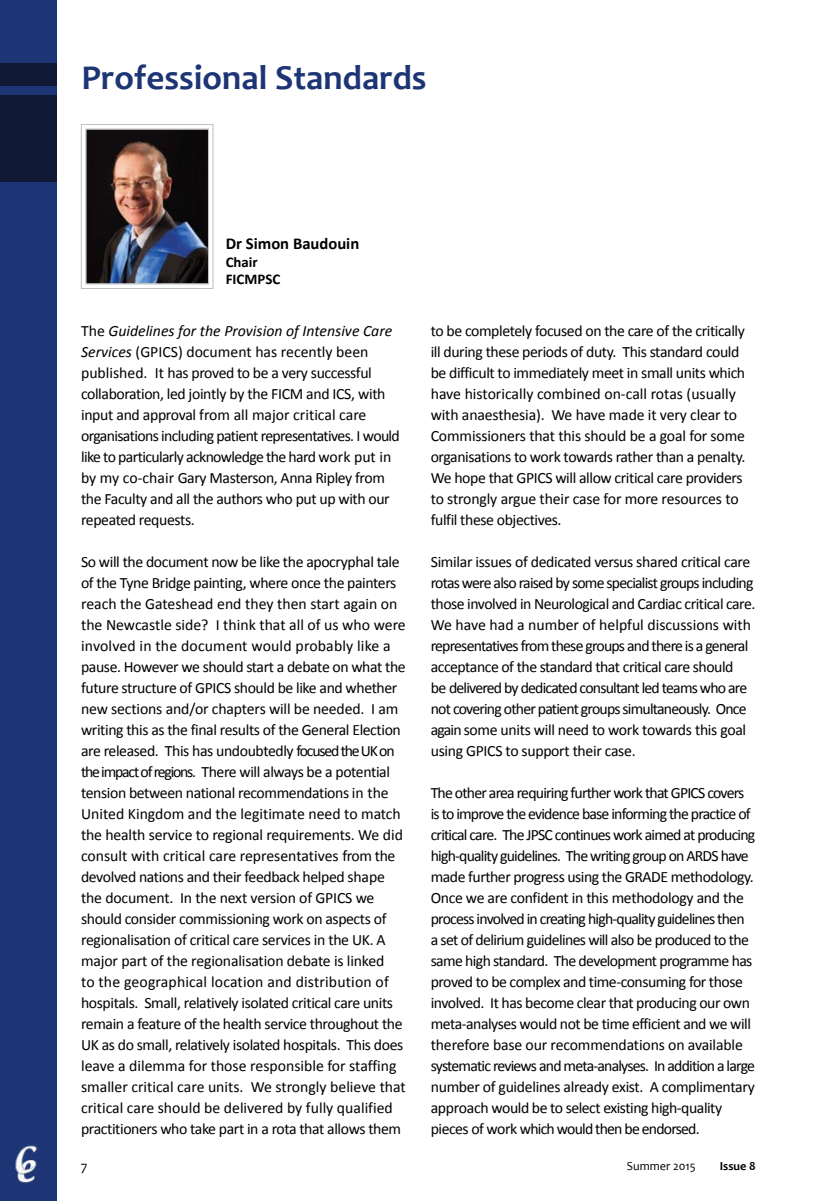
<style>
.page{position:relative;width:819px;height:1201px;background:#fff}
.page>*{position:absolute;margin:0;border:0;box-sizing:border-box;transform-origin:0 0}
.t1{font:700 35px "Candara";color:#1d3575}
.t2{font:700 16.62px "Calibri";color:#000}
.t3{font:15.75px/21px "Calibri";letter-spacing:-.025em;color:#000}
.t4{font:700 14.88px/17.5px "Calibri";color:#000}
.t5{font:14px "Candara";color:#000}
.t6{font:12.25px "Candara";color:#000}
.t7{font:700 12.25px "Candara";color:#000}
.s1{font-style:italic}
</style>
<div class="page">
<div style="left:0;top:0;width:56px;height:1200px;background:#1d3575"></div>
<div style="left:0;top:95px;width:56px;height:87px;background:#0f1934"></div>
<div style="left:0;top:64px;width:56px;height:22px;background:#0f1934"></div>
<img style="left:15px;top:1145px;width:22px;height:38px">
<img style="left:80px;top:124px;width:134px;height:165px">
<div style="left:85px;top:129px;width:124px;height:155px;border:1px solid #bcbec0"></div>
<h1 class="t1" style="left:81px;top:55px;width:347px">Professional Standards</h1>
<p class="t2" style="left:226px;top:233px;width:135px">Dr Simon Baudouin</p>
<p class="t4" style="left:226px;top:253px;width:56px">Chair<br>FICMPSC</p>
<p class="t3" style="left:81px;top:320px;width:320px">The <span class="s1">Guidelines for the Provision of Intensive Care Services</span> (GPICS) document has recently been published. It has proved to be a very successful collaboration, led jointly by the FICM and ICS, with input and approval from all major critical care organisations including patient representatives. I would like to particularly acknowledge the hard work put in by my co-chair Gary Masterson, Anna Ripley from the Faculty and all the authors who put up with our repeated requests.</p>
<p class="t3" style="left:81px;top:551px;width:326px">So will the document now be like the apocryphal tale of the Tyne Bridge painting, where once the painters reach the Gateshead end they then start again on the Newcastle side? I think that all of us who were involved in the document would probably like a pause. However we should start a debate on what the future structure of GPICS should be like and whether new sections and/or chapters will be needed. I am writing this as the final results of the General Election are released. This has undoubtedly focused the UK on the impact of regions. There will always be a potential tension between national recommendations in the United Kingdom and the legitimate need to match the health service to regional requirements. We did consult with critical care representatives from the devolved nations and their feedback helped shape the document. In the next version of GPICS we should consider commissioning work on aspects of regionalisation of critical care services in the UK. A major part of the regionalisation debate is linked<br>to the geographical location and distribution of hospitals. Small, relatively isolated critical care units remain a feature of the health service throughout the UK as do small, relatively isolated hospitals. This does leave a dilemma for those responsible for staffing smaller critical care units. We strongly believe that critical care should be delivered by fully qualified practitioners who take part in a rota that allows them</p>
<p class="t3" style="left:430px;top:320px;width:316px">to be completely focused on the care of the critically ill during these periods of duty. This standard could be difficult to immediately meet in small units which have historically combined on-call rotas (usually with anaesthesia). We have made it very clear to Commissioners that this should be a goal for some organisations to work towards rather than a penalty.<br>We hope that GPICS will allow critical care providers to strongly argue their case for more resources to fulfil these objectives.</p>
<p class="t3" style="left:430px;top:551px;width:326px">Similar issues of dedicated versus shared critical care rotas were also raised by some specialist groups including those involved in Neurological and Cardiac critical care.<br>We have had a number of helpful discussions with representatives from these groups and there is a general acceptance of the standard that critical care should<br>be delivered by dedicated consultant led teams who are not covering other patient groups simultaneously. Once again some units will need to work towards this goal using GPICS to support their case.</p>
<p class="t3" style="left:430px;top:782px;width:326px">The other area requiring further work that GPICS covers is to improve the evidence base informing the practice of critical care. The JPSC continues work aimed at producing high-quality guidelines. The writing group on ARDS have made further progress using the GRADE methodology.<br>Once we are confident in this methodology and the process involved in creating high-quality guidelines then a set of delirium guidelines will also be produced to the same high standard. The development programme has proved to be complex and time-consuming for those involved. It has become clear that producing our own meta-analyses would not be time efficient and we will therefore base our recommendations on available systematic reviews and meta-analyses. In addition a large number of guidelines already exist. A complimentary approach would be to select existing high-quality pieces of work which would then be endorsed.</p>
<p class="t5" style="left:81px;top:1158px;width:8px">7</p>
<p class="t6" style="left:627px;top:1158px;width:70px">Summer 2015</p>
<p class="t7" style="left:719px;top:1158px;width:37px">Issue 8</p>
</div>
